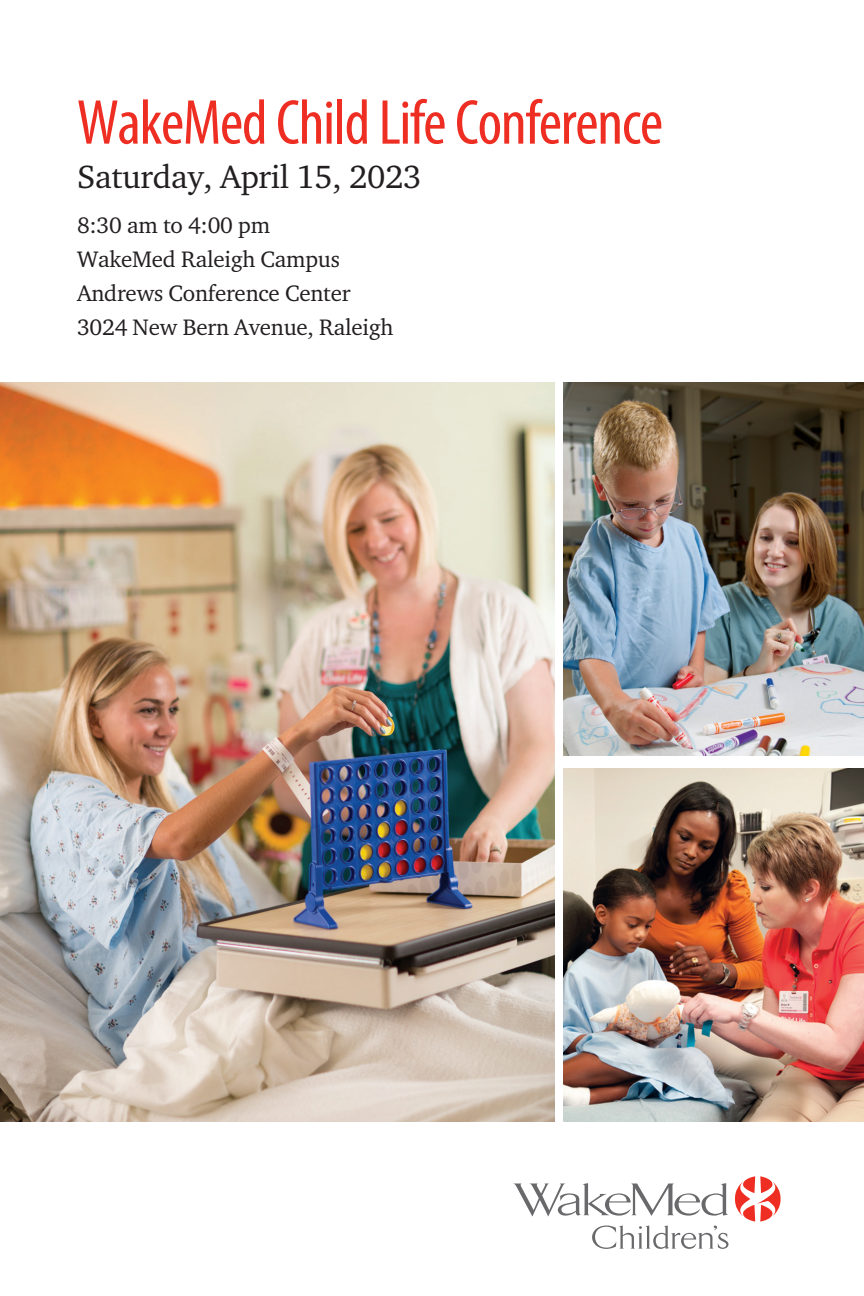
<style>
.page{position:relative;width:864px;height:1296px;background:#fff}
.page>*{position:absolute;margin:0;border:0;box-sizing:border-box;transform-origin:0 0}
.t1{font:condensed 64px "Myriad Pro";letter-spacing:-.02em;color:#ee2e22}
.t2{font:33px "Charter ITC Std";letter-spacing:-.01em;color:#231f20}
.t3{font:23px/34px "Charter ITC Std";letter-spacing:-.01em;color:#231f20}
</style>
<div class="page">
<img style="left:0;top:382px;width:554px;height:739px">
<img style="left:564px;top:382px;width:300px;height:373px">
<img style="left:564px;top:768px;width:300px;height:353px">
<svg style="left:592px;top:1226px;width:137px;height:23px"></svg>
<svg style="left:513px;top:1183px;width:215px;height:34px"></svg>
<svg style="left:735px;top:1176px;width:46px;height:46px"></svg>
<h1 class="t1" style="left:77px;top:84px;width:588px">WakeMed Child Life Conference</h1>
<h2 class="t2" style="left:77px;top:156px;width:346px">Saturday, April 15, 2023</h2>
<p class="t3" style="left:77px;top:208px;width:318px">8:30 am to 4:00 pm<br>WakeMed Raleigh Campus<br>Andrews Conference Center<br>3024 New Bern Avenue, Raleigh</p>
</div>
